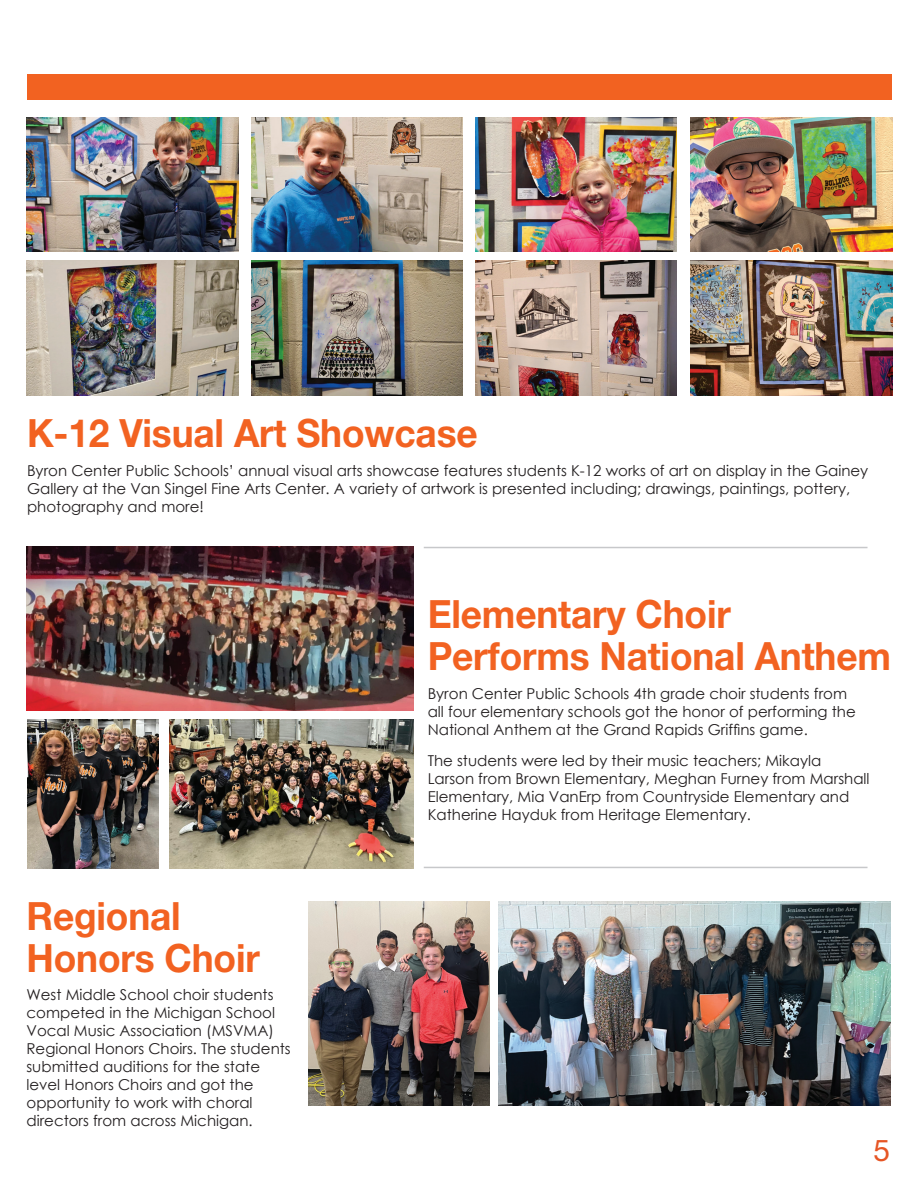
<style>
.page{position:relative;width:918px;height:1188px;background:#fff}
.page>*{position:absolute;margin:0;border:0;box-sizing:border-box;transform-origin:0 0}
.t1{font:700 39px/42px "Helvetica Neue LT Std";letter-spacing:-.005em;color:#f26221;scale:.95 1}
.t2{font:30px "Helvetica Neue LT Std";color:#e65524}
.t3{font:15px/18px "Century Gothic";color:#231f20}
</style>
<div class="page">
<div style="left:27px;top:74px;width:864px;height:26px;background:#f26221"></div>
<img style="left:309px;top:901px;width:181px;height:205px">
<img style="left:499px;top:901px;width:391px;height:205px">
<img style="left:27px;top:117px;width:211px;height:134px">
<img style="left:252px;top:117px;width:210px;height:134px">
<img style="left:476px;top:117px;width:201px;height:134px">
<img style="left:691px;top:117px;width:201px;height:134px">
<img style="left:27px;top:261px;width:211px;height:134px">
<img style="left:476px;top:261px;width:201px;height:134px">
<img style="left:252px;top:261px;width:210px;height:134px">
<img style="left:691px;top:261px;width:201px;height:134px">
<img style="left:27px;top:547px;width:386px;height:163px">
<img style="left:27px;top:719px;width:132px;height:149px">
<img style="left:169px;top:719px;width:244px;height:149px">
<hr style="left:424px;top:547px;width:444px;height:1px;background:#c7c8ca">
<hr style="left:424px;top:867px;width:444px;height:1px;background:#c7c8ca">
<h1 class="t1" style="left:27px;top:411px;width:476px">K-12 Visual Art Showcase</h1>
<p class="t3" style="left:27px;top:461px;width:843px">Byron Center Public Schools’ annual visual arts showcase features students K-12 works of art on display in the Gainey<br>Gallery at the Van Singel Fine Arts Center. A variety of artwork is presented including; drawings, paintings, pottery, photography and more!</p>
<h1 class="t1" style="left:27px;top:894px;width:247px">Regional<br>Honors Choir</h1>
<p class="t3" style="left:27px;top:986px;width:266px">West Middle School choir students competed in the Michigan School Vocal Music Association (MSVMA)<br>Regional Honors Choirs. The students submitted auditions for the state level Honors Choirs and got the opportunity to work with choral directors from across Michigan.</p>
<h1 class="t1" style="left:428px;top:592px;width:489px">Elementary Choir<br>Performs National Anthem</h1>
<p class="t3" style="left:428px;top:684px;width:430px">Byron Center Public Schools 4th grade choir students from all four elementary schools got the honor of performing the<br>National Anthem at the Grand Rapids Griffins game.</p>
<p class="t3" style="left:428px;top:752px;width:443px">The students were led by their music teachers; Mikayla Larson from Brown Elementary, Meghan Furney from Marshall Elementary, Mia VanErp from Countryside Elementary and Katherine Hayduk from Heritage Elementary.</p>
<h2 class="t2" style="left:874px;top:1132px;width:18px">5</h2>
</div>
